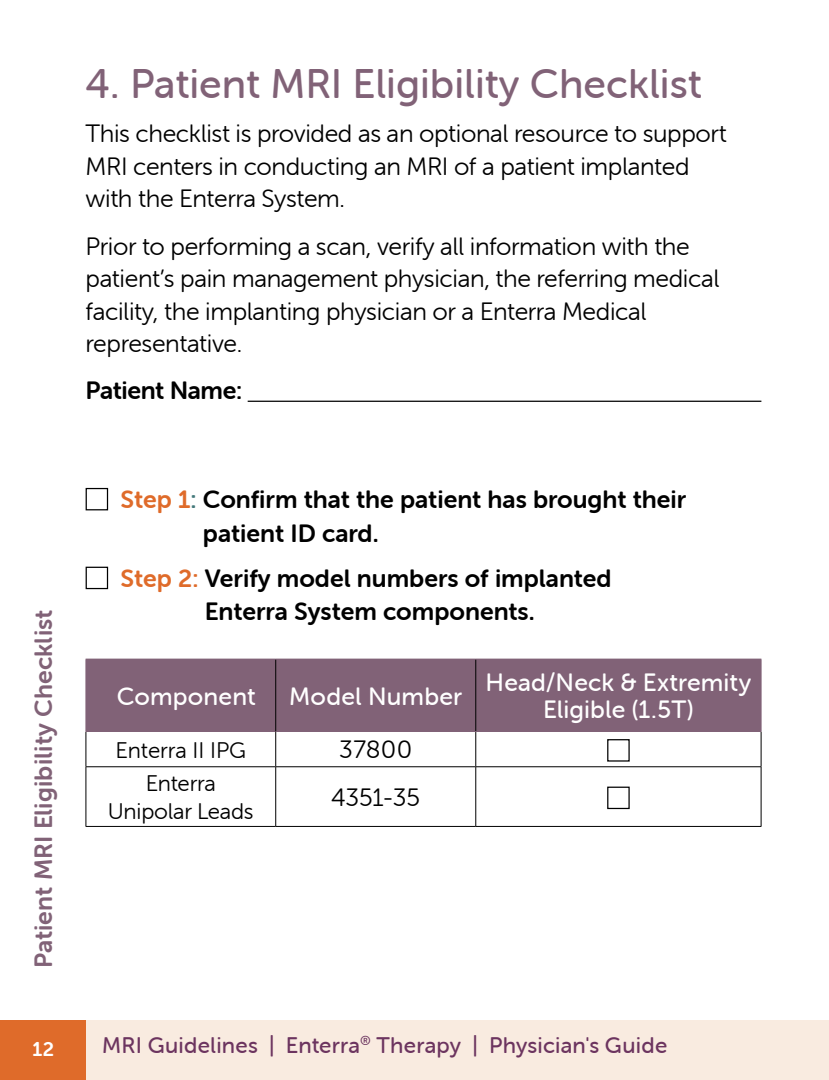
<style>
.page{position:relative;width:829px;height:1080px;background:#fff}
.page>*{position:absolute;margin:0;border:0;box-sizing:border-box;transform-origin:0 0}
.t1{font:41.25px "Museo Sans Rounded 500";color:#816277}
.t2{font:25px/32.5px "Museo Sans Rounded 300";letter-spacing:-.015em;color:#000}
.t3{font:25px/33.8px "Museo Sans Rounded 700";color:#000}
.t4{font:25px/27.5px "Museo Sans Rounded 500";letter-spacing:.005em;color:#fff;text-align:center}
.t5{font:25px "Museo Sans Rounded 700";letter-spacing:.005em;color:#816277}
.t6{font:22.5px "Museo Sans Rounded 500";letter-spacing:.01em;color:#6c345f}
.t7{font:22.5px/27.5px "Museo Sans Rounded 300";letter-spacing:-.01em;color:#000;text-align:center}
.t8{font:20px "Museo Sans Rounded 700";color:#fff}
.s1{color:#df6b2a}
.s2{color:#44797b}
</style>
<div class="page">
<div style="left:81px;top:1020px;width:747px;height:60px;background:#f9ebe0"></div>
<div style="left:0;top:1020px;width:86px;height:60px;background:#df6b2a"></div>
<div style="left:86px;top:488px;width:22px;height:22px;border:1px solid #000"></div>
<div style="left:86px;top:567px;width:22px;height:22px;border:1px solid #000"></div>
<div style="left:86px;top:659px;width:189px;height:72px;background:#816277"></div>
<div style="left:275px;top:659px;width:200px;height:72px;background:#816277"></div>
<div style="left:475px;top:659px;width:285px;height:72px;background:#816277"></div>
<hr style="left:85px;top:732px;width:1px;height:34px;background:#000">
<hr style="left:275px;top:731px;width:1px;height:35px;background:#000">
<hr style="left:475px;top:732px;width:1px;height:34px;background:#000">
<hr style="left:760px;top:732px;width:1px;height:34px;background:#000">
<hr style="left:85px;top:767px;width:1px;height:59px;background:#000">
<hr style="left:275px;top:767px;width:1px;height:59px;background:#000">
<hr style="left:475px;top:767px;width:1px;height:59px;background:#000">
<hr style="left:760px;top:767px;width:1px;height:59px;background:#000">
<hr style="left:86px;top:826px;width:189px;height:1px;background:#000">
<hr style="left:275px;top:826px;width:200px;height:1px;background:#000">
<hr style="left:475px;top:826px;width:286px;height:1px;background:#000">
<hr style="left:86px;top:766px;width:189px;height:1px;background:#000">
<hr style="left:275px;top:766px;width:200px;height:1px;background:#000">
<hr style="left:475px;top:766px;width:286px;height:1px;background:#000">
<hr style="left:275px;top:659px;width:1px;height:72px;background:#000">
<hr style="left:475px;top:659px;width:1px;height:72px;background:#000">
<hr style="left:85px;top:659px;width:1px;height:72px;background:#816277">
<hr style="left:275px;top:659px;width:200px;height:1px;background:#816277">
<hr style="left:475px;top:659px;width:286px;height:1px;background:#816277">
<hr style="left:760px;top:659px;width:1px;height:72px;background:#816277">
<hr style="left:86px;top:731px;width:189px;height:1px;background:#816277">
<hr style="left:276px;top:731px;width:199px;height:1px;background:#816277">
<hr style="left:475px;top:731px;width:286px;height:1px;background:#816277">
<div style="left:606px;top:739px;width:23px;height:23px;border:1px solid #000"></div>
<div style="left:606px;top:787px;width:23px;height:22px;border:1px solid #000"></div>
<hr style="left:247px;top:401px;width:513px;height:1px;background:#000">
<h1 class="t1" style="left:86px;top:62px;width:617px">4. Patient MRI Eligibility Checklist</h1>
<p class="t2" style="left:86px;top:118px;width:642px">This checklist is provided as an optional resource to support<br>MRI centers in conducting an MRI of a patient implanted with the Enterra System.</p>
<p class="t2" style="left:86px;top:230px;width:635px">Prior to performing a scan, verify all information with the patient’s pain management physician, the referring medical facility, the implanting physician or a Enterra Medical representative.</p>
<p class="t3" style="left:86px;top:374px;width:158px">Patient Name:</p>
<p class="t5" style="left:30px;top:968px;width:360px;rotate:-90deg">Patient MRI Eligibility Checklist</p>
<p class="t8" style="left:32px;top:1038px;width:23px">12</p>
<p class="t3" style="left:203px;top:483px;width:484px;text-indent:-82px"><span class="s1">Step 1</span><span class="s2">:</span> Confirm that the patient has brought their patient ID card.</p>
<p class="t3" style="left:121px;top:561px;width:492px;text-align:center"><span class="s1">Step 2:</span> Verify model numbers of implanted<br>Enterra System components.</p>
<p class="t4" style="left:117px;top:682px;width:140px">Component</p>
<p class="t4" style="left:289px;top:682px;width:174px">Model Number</p>
<p class="t7" style="left:115px;top:736px;width:132px">Enterra II IPG</p>
<p class="t2" style="left:339px;top:734px;width:74px">37800</p>
<p class="t7" style="left:108px;top:770px;width:147px">Enterra<br>Unipolar Leads</p>
<p class="t2" style="left:331px;top:781px;width:90px">4351-35</p>
<p class="t4" style="left:485px;top:669px;width:267px">Head/Neck &amp; Extremity<br>Eligible (1.5T)</p>
<p class="t6" style="left:102px;top:1033px;width:566px">MRI Guidelines | Enterra<sup>®</sup> Therapy | Physician's Guide</p>
</div>
